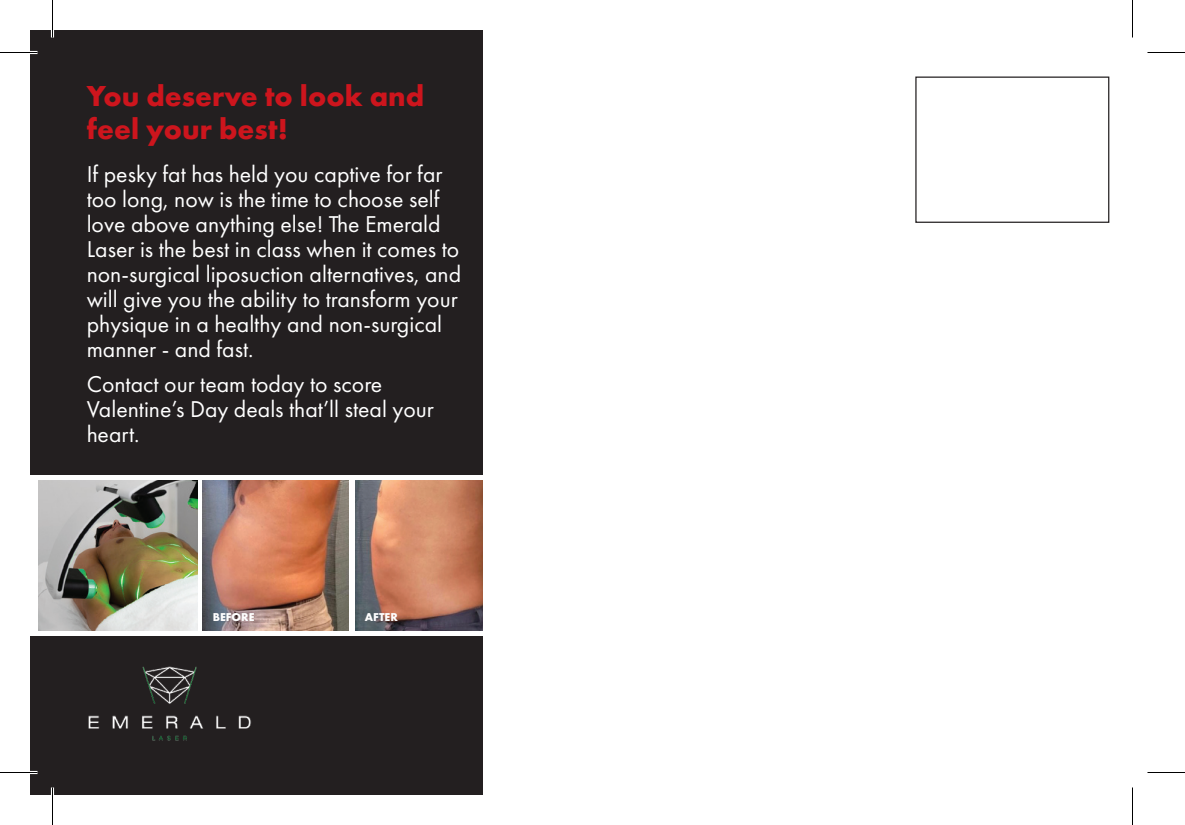
<style>
.page{position:relative;width:1185px;height:825px;background:#fff}
.page>*{position:absolute;margin:0;border:0;box-sizing:border-box;transform-origin:0 0}
.t1{font:700 30px "Futura PT";color:#cd151d}
.t2{font:23.75px/25px "Futura PT";color:#fff}
.t3{font:700 11.75px "Futura PT";color:#fff}
</style>
<div class="page">
<div style="left:30px;top:30px;width:453px;height:765px;background:#231f20"></div>
<div style="left:915px;top:77px;width:194px;height:146px;border:1px solid #231f20"></div>
<img style="left:88px;top:666px;width:163px;height:75px">
<div style="left:30px;top:475px;width:485px;height:161px;background:#fff"></div>
<img style="left:203px;top:481px;width:280px;height:150px">
<img style="left:38px;top:481px;width:159px;height:150px">
<div style="left:349px;top:479px;width:5px;height:154px;background:#fff"></div>
<hr style="left:0;top:51px;width:38px;height:3px;background:#fff">
<hr style="left:0;top:771px;width:38px;height:3px;background:#fff">
<hr style="left:51px;top:0;width:3px;height:38px;background:#fff">
<hr style="left:51px;top:788px;width:3px;height:37px;background:#fff">
<hr style="left:0;top:52px;width:38px;height:1px;background:#000">
<hr style="left:1148px;top:52px;width:37px;height:1px;background:#000">
<hr style="left:0;top:772px;width:38px;height:1px;background:#000">
<hr style="left:1148px;top:772px;width:37px;height:1px;background:#000">
<hr style="left:52px;top:0;width:1px;height:38px;background:#000">
<hr style="left:52px;top:788px;width:1px;height:37px;background:#000">
<hr style="left:1132px;top:0;width:1px;height:38px;background:#000">
<hr style="left:1132px;top:788px;width:1px;height:37px;background:#000">
<p class="t1" style="left:87px;top:77px;width:339px">You deserve to look and</p>
<p class="t1" style="left:87px;top:109px;width:203px">feel your best!</p>
<p class="t2" style="left:87px;top:162px;width:376px">If pesky fat has held you captive for far too long, now is the time to choose self love above anything else! The Emerald Laser is the best in class when it comes to non-surgical liposuction alternatives, and will give you the ability to transform your physique in a healthy and non-surgical manner - and fast.</p>
<p class="t2" style="left:87px;top:372px;width:349px">Contact our team today to score<br>Valentine’s Day deals that’ll steal your heart.</p>
<p class="t3" style="left:213px;top:610px;width:43px">BEFORE</p>
<p class="t3" style="left:365px;top:610px;width:34px">AFTER</p>
</div>
